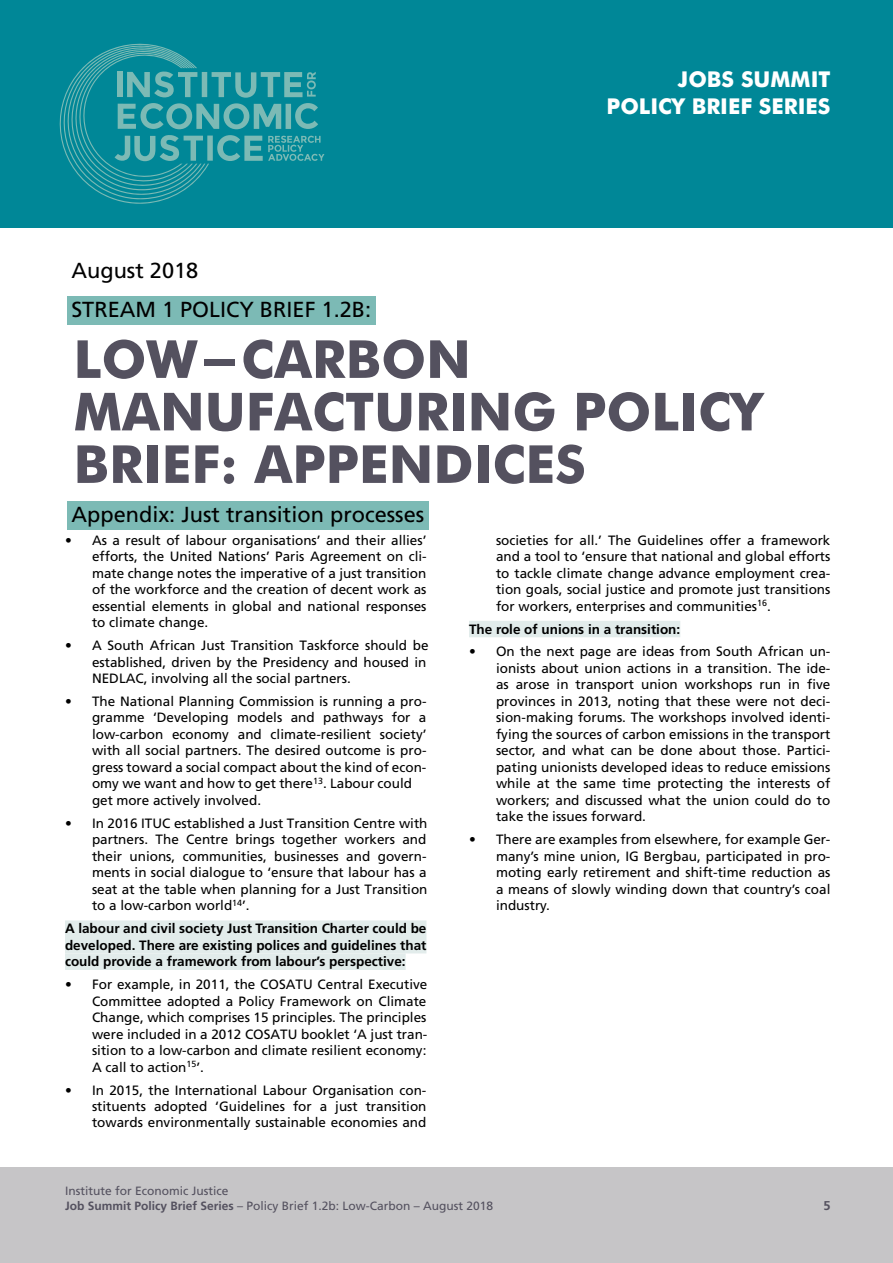
<style>
.page{position:relative;width:893px;height:1263px;background:#fff}
.page>*{position:absolute;margin:0;border:0;box-sizing:border-box;transform-origin:0 0}
._00_preheader{font:700 52.5px/52.5px "Futura";color:#54515f}
._02_leadin_with_high{font:21.75px "Frutiger LT Std";color:#000}
.t1{font:700 21.75px/26.5px "Futura";color:#fff;text-align:right}
.t2{font:13.5px/16.5px "Frutiger LT Std";color:#000;text-align:justify}
._03_body{font:700 13.5px/16.5px "Frutiger LT Std";color:#000;text-align:justify}
.t3{font:700 12.75px "Frutiger LT Std";color:#54515f}
._03_body-2{font:12px "Frutiger LT Std";color:#54515f}
.s1{font-weight:700}
</style>
<div class="page">
<div style="left:0;top:0;width:893px;height:228px;background:#008797"></div>
<svg style="left:59px;top:43px;width:265px;height:161px"></svg>
<div style="left:0;top:1167px;width:893px;height:96px;background:#c6c5c7"></div>
<div style="left:67px;top:296px;width:308px;height:28px;background:#7cbab5"></div>
<div style="left:67px;top:501px;width:362px;height:28px;background:#7cbab5"></div>
<div style="left:65px;top:920px;width:361px;height:17px;background:#e2eceb"></div>
<div style="left:65px;top:937px;width:361px;height:16px;background:#e2eceb"></div>
<div style="left:65px;top:953px;width:341px;height:17px;background:#e2eceb"></div>
<div style="left:469px;top:621px;width:211px;height:16px;background:#e2eceb"></div>
<h2 class="t1" style="left:607px;top:64px;width:225px">JOBS SUMMIT<br>POLICY BRIEF SERIES</h2>
<p class="_02_leadin_with_high" style="left:71px;top:258px;width:128px">August 2018</p>
<p class="_02_leadin_with_high" style="left:71px;top:297px;width:301px">STREAM 1 POLICY BRIEF 1.2B:</p>
<p class="_00_preheader" style="left:74px;top:329px;width:690px">LOW-CARBON<br>MANUFACTURING POLICY<br>BRIEF: APPENDICES</p>
<p class="_02_leadin_with_high" style="left:71px;top:501px;width:354px">Appendix: Just transition processes</p>
<p class="t2" style="left:92px;top:532px;width:336px;text-indent:-27px">• As a result of labour organisations’ and their allies’ efforts, the United Nations’ Paris Agreement on cli&shy;mate change notes the imperative of a just transition of the workforce and the creation of decent work as essential elements in global and national responses to climate change.</p>
<p class="t2" style="left:92px;top:637px;width:338px;text-align:left;text-indent:-27px">• A South African Just Transition Taskforce should be established, driven by the Presidency and housed in<br>NEDLAC, involving all the social partners.</p>
<p class="t2" style="left:92px;top:693px;width:336px;text-align:left;text-indent:-27px">• The National Planning Commission is running a pro&shy;gramme ‘Developing models and pathways for a low-carbon economy and climate-resilient society’ with all social partners. The desired outcome is pro&shy;gress toward a social compact about the kind of econ&shy;omy we want and how to get there<sup>13</sup>. Labour could get more actively involved.</p>
<p class="t2" style="left:92px;top:815px;width:337px;text-indent:-27px">• In 2016 ITUC established a Just Transition Centre with partners. The Centre brings together workers and their unions, communities, businesses and govern&shy;ments in social dialogue to ‘ensure that labour has a seat at the table when planning for a Just Transition to a low-carbon world<sup>14</sup>’.</p>
<p class="_03_body" style="left:65px;top:920px;width:363px">A labour and civil society Just Transition Charter could be developed. There are existing polices and guidelines that could provide a framework from labour’s perspective:</p>
<p class="t2" style="left:92px;top:976px;width:337px;text-indent:-27px">• For example, in 2011, the COSATU Central Executive Committee adopted a Policy Framework on Climate Change, which comprises 15 principles. The principles were included in a 2012 COSATU booklet ‘A just tran&shy;sition to a low-carbon and climate resilient economy:<br>A call to action<sup>15</sup>’.</p>
<p class="t2" style="left:92px;top:1081px;width:336px;text-indent:-27px">• In 2015, the International Labour Organisation con&shy;stituents adopted ‘Guidelines for a just transition towards environmentally sustainable economies and</p>
<p class="t2" style="left:496px;top:532px;width:336px">societies for all.’ The Guidelines offer a framework and a tool to ‘ensure that national and global efforts to tackle climate change advance employment crea&shy;tion goals, social justice and promote just transitions for workers, enterprises and communities<sup>16</sup>.</p>
<p class="_03_body" style="left:469px;top:621px;width:213px">The role of unions in a transition:</p>
<p class="t2" style="left:496px;top:643px;width:336px;text-indent:-27px">• On the next page are ideas from South African un&shy;ionists about union actions in a transition. The ide&shy;as arose in transport union workshops run in five provinces in 2013, noting that these were not deci&shy;sion-making forums. The workshops involved identi&shy;fying the sources of carbon emissions in the transport sector, and what can be done about those. Partici&shy;pating unionists developed ideas to reduce emissions while at the same time protecting the interests of workers; and discussed what the union could do to take the issues forward.</p>
<p class="t2" style="left:496px;top:831px;width:336px;text-indent:-27px">• There are examples from elsewhere, for example Ger&shy;many’s mine union, IG Bergbau, participated in pro&shy;moting early retirement and shift-time reduction as a means of slowly winding down that country’s coal industry.</p>
<p class="_03_body-2" style="left:65px;top:1184px;width:165px">Institute for Economic Justice</p>
<p class="_03_body-2" style="left:65px;top:1199px;width:430px"><span class="s1">Job Summit Policy Brief Series</span> – Policy Brief 1.2b: Low-Carbon – August 2018</p>
<p class="t3" style="left:823px;top:1198px;width:9px">5</p>
</div>
